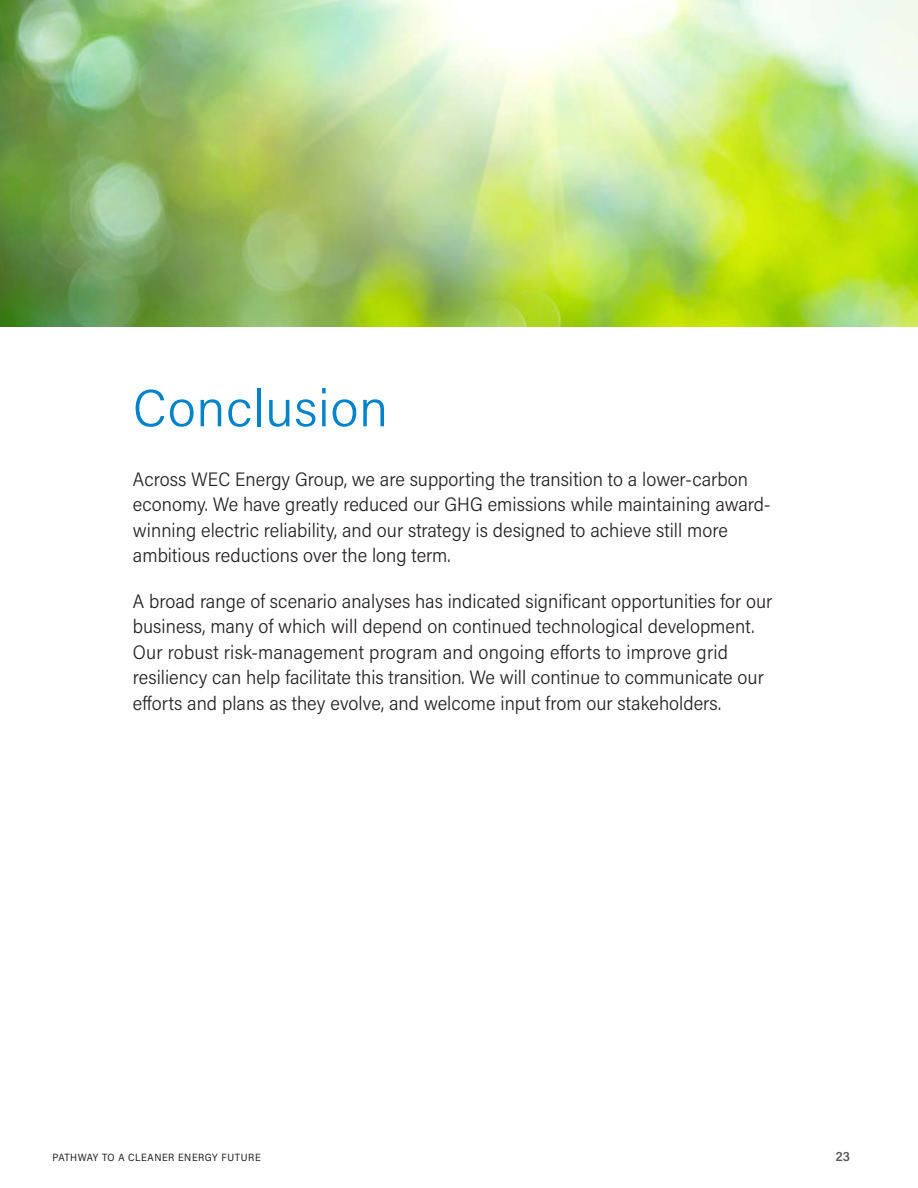
<style>
.page{position:relative;width:918px;height:1188px;background:#fff}
.page>*{position:absolute;margin:0;border:0;box-sizing:border-box;transform-origin:0 0}
.SectionHeadlines{font:300 52.5px "Acumin Pro Semi Cond";letter-spacing:.01em;color:#0083ca;scale:1.05 1}
.Introduction{font:300 19.5px/25.5px "Acumin Pro Semi Cond";color:#231f20}
.t1{font:600 13.5px "Acumin Pro Semi Cond";color:#57585a}
.t2{font:10.5px "Acumin Pro Semi Cond";letter-spacing:.045em;color:#231f20}
</style>
<div class="page">
<img style="left:0;top:0;width:918px;height:326px">
<p class="SectionHeadlines" style="left:133px;top:372px;width:245px">Conclusion</p>
<p class="Introduction" style="left:133px;top:465px;width:639px">Across WEC Energy Group, we are supporting the transition to a lower-carbon economy. We have greatly reduced our GHG emissions while maintaining award&shy;winning electric reliability, and our strategy is designed to achieve still more ambitious reductions over the long term.</p>
<p class="Introduction" style="left:133px;top:587px;width:641px">A broad range of scenario analyses has indicated significant opportunities for our business, many of which will depend on continued technological development.<br>Our robust risk-management program and ongoing efforts to improve grid resiliency can help facilitate this transition. We will continue to communicate our efforts and plans as they evolve, and welcome input from our stakeholders.</p>
<p class="t2" style="left:53px;top:1150px;width:210px">PATHWAY TO A CLEANER ENERGY FUTURE</p>
<p class="t1" style="left:836px;top:1147px;width:16px">23</p>
</div>
